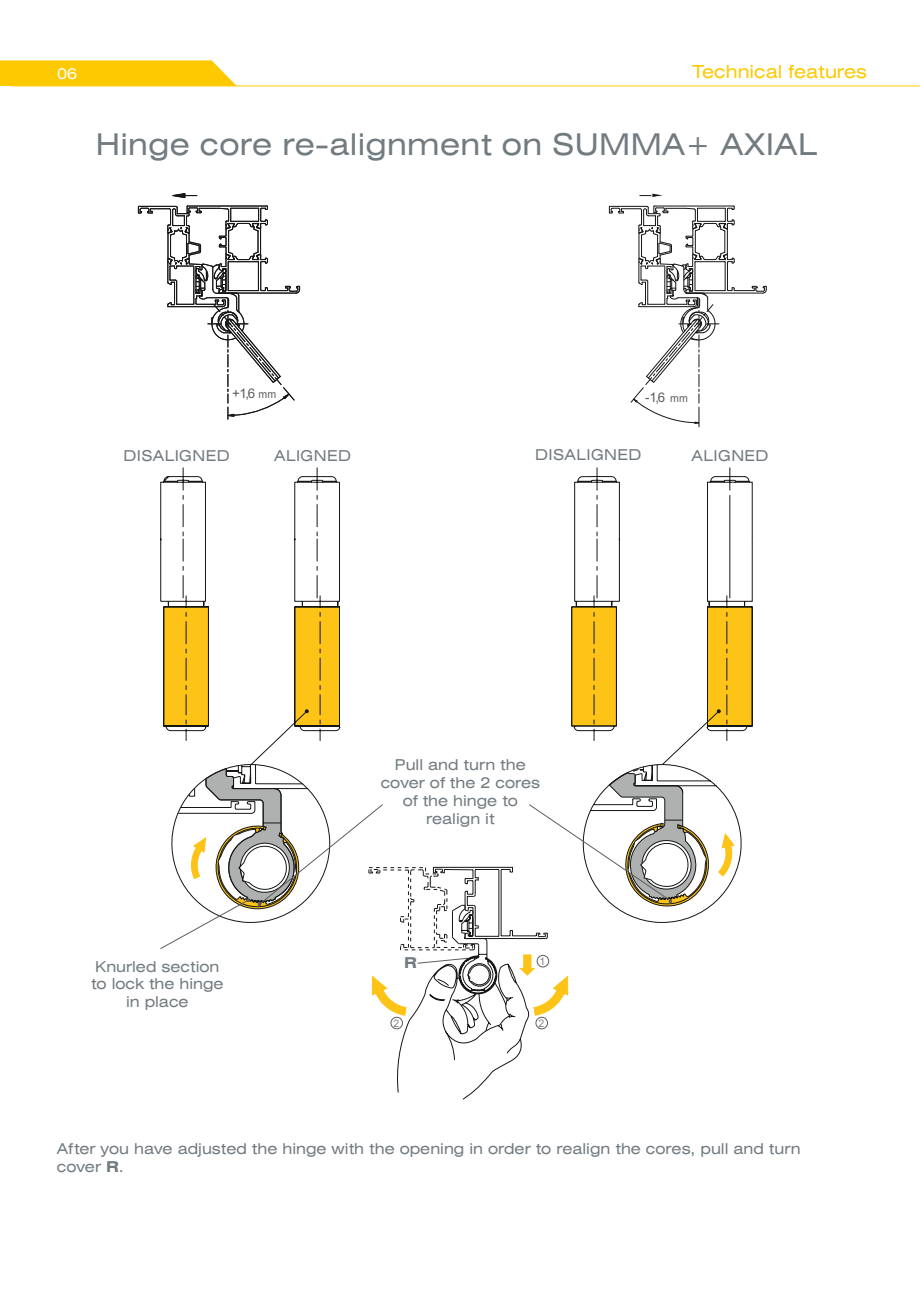
<style>
.page{position:relative;width:920px;height:1290px;background:#fff}
.page>*{position:absolute;margin:0;border:0;box-sizing:border-box;transform-origin:0 0}
.t1{font:expanded 30px "Swiss 721 BT";letter-spacing:.01em;color:#727b80}
.t2{font:expanded 18px "Swiss 721 BT";color:#fdc900}
.t3{font:expanded 15px/17.9px "Swiss 721 BT";color:#727b80;text-align:center}
.t4{font:expanded 15px "Swiss 721 BT";letter-spacing:.025em;color:#727b80}
.t5{font:expanded 15px "Swiss 721 BT";color:#fff}
.t6{font:700 expanded 15px "Swiss 721 BT";color:#727b80}
.t7{font:13.35px "Arial";color:#5e5e5e}
.t8{font:10.5px "Arial";color:#818281}
.s1{font-size:11.1px}
.s2{font-weight:700}
</style>
<div class="page">
<svg style="left:0;top:60px;width:237px;height:26px;background:#fdcc11"></svg>
<hr style="left:11px;top:86px;width:909px;height:1px;background:#fdc900">
<svg style="left:160px;top:467px;width:593px;height:633px"></svg>
<div style="left:536px;top:1017px;width:12px;height:12px;border:1px solid #5e5e5e;border-radius:50%"></div>
<div style="left:391px;top:1017px;width:12px;height:12px;border:1px solid #5e5e5e;border-radius:50%"></div>
<svg style="left:608px;top:205px;width:159px;height:222px"></svg>
<svg style="left:640px;top:193px;width:23px;height:5px"></svg>
<svg style="left:172px;top:193px;width:25px;height:5px"></svg>
<svg style="left:138px;top:205px;width:162px;height:214px"></svg>
<p class="t5" style="left:57px;top:68px;width:22px">06</p>
<p class="t2" style="left:692px;top:65px;width:176px">Technical features</p>
<h1 class="t1" style="left:96px;top:133px;width:723px">Hinge core re-alignment on SUMMA+ AXIAL</h1>
<p class="t7" style="left:232px;top:388px;width:45px">+1,6 <span class="s1">mm</span></p>
<p class="t7" style="left:645px;top:392px;width:44px">-1,6 <span class="s1">mm</span></p>
<p class="t4" style="left:124px;top:449px;width:108px">DISALIGNED</p>
<p class="t4" style="left:274px;top:449px;width:78px">ALIGNED</p>
<p class="t4" style="left:535px;top:449px;width:108px">DISALIGNED</p>
<p class="t4" style="left:692px;top:449px;width:78px">ALIGNED</p>
<p class="t3" style="left:381px;top:757px;width:161px">Pull and turn the cover of the 2 cores of the hinge to realign it</p>
<p class="t3" style="left:91px;top:959px;width:134px">Knurled section to lock the hinge in place</p>
<p class="t6" style="left:404px;top:957px;width:14px">R</p>
<p class="t8" style="left:539px;top:957px;width:7px">1</p>
<p class="t8" style="left:393px;top:1019px;width:7px">2</p>
<p class="t8" style="left:538px;top:1019px;width:7px">2</p>
<p class="t3" style="left:57px;top:1141px;width:745px;text-align:left">After you have adjusted the hinge with the opening in order to realign the cores, pull and turn cover <span class="s2">R</span>.</p>
</div>
